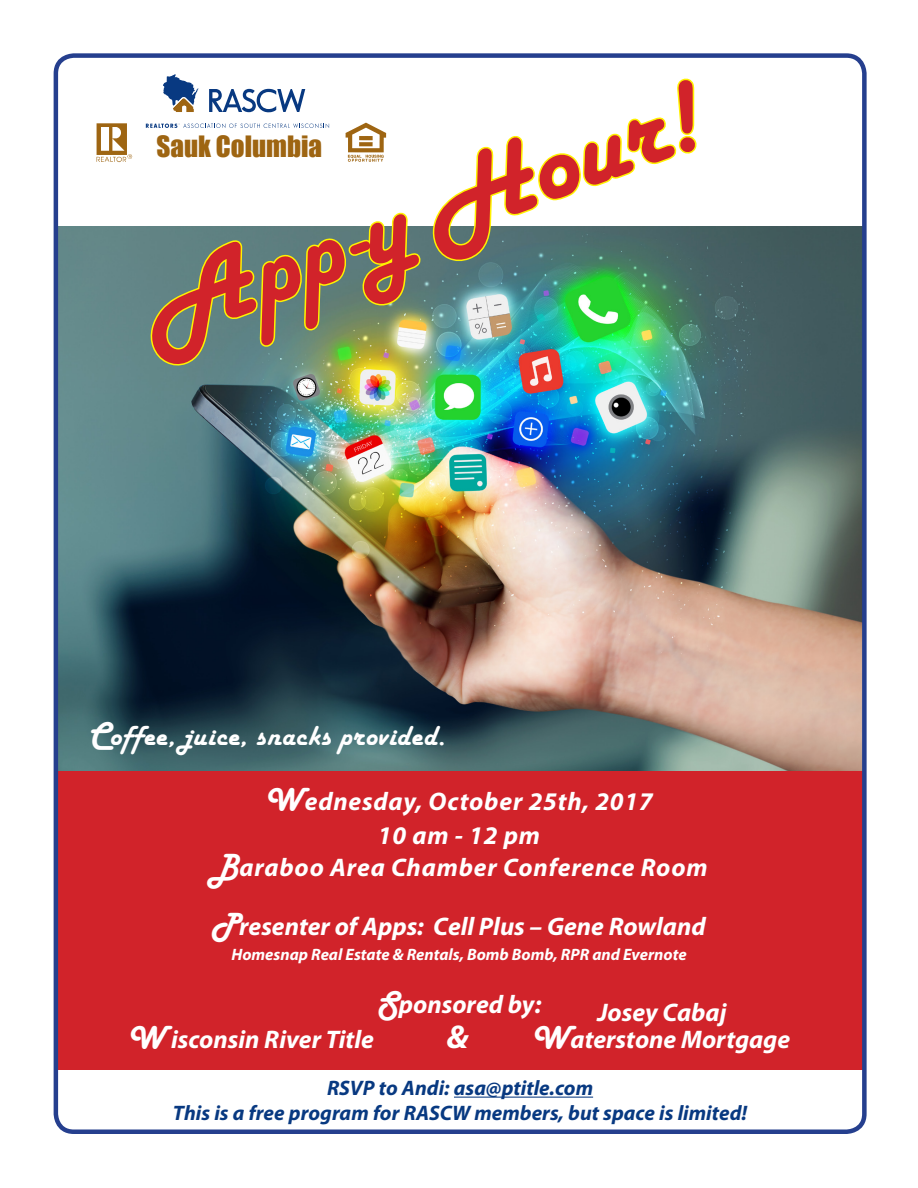
<style>
.page{position:relative;width:918px;height:1188px;background:#fff}
.page>*{position:absolute;margin:0;border:0;box-sizing:border-box;transform-origin:0 0}
.t1{font:108px "Harlow Solid";color:#d1232a}
.t2{font:italic 700 33px "Myriad Pro";color:#fff}
.t3{font:28.5px "Harlow Solid";letter-spacing:.03em;color:#fff}
.t4{font:27px "Impact";color:#9e6512}
.t5{font:italic 700 25.5px "Myriad Pro";color:#fff}
.t6{font:italic 700 25.5px "Myriad Pro";letter-spacing:.03em;color:#fff}
.Body_Copy{font:italic 700 21px "Myriad Pro";color:#083981}
.t7{font:italic 700 16.5px "Myriad Pro";color:#fff}
.s1{font-size:34.5px}
.s2{font-family:"Harlow Solid";font-weight:400;font-style:normal;font-size:33px}
</style>
<div class="page">
<div style="left:55px;top:747px;width:808px;height:386px;background:#d1232a;border-radius:18px"></div>
<img style="left:59px;top:227px;width:803px;height:543px">
<svg style="left:209px;top:89px;width:96px;height:23px"></svg>
<svg style="left:146px;top:123px;width:183px;height:5px"></svg>
<svg style="left:163px;top:74px;width:35px;height:38px"></svg>
<img style="left:96px;top:123px;width:37px;height:40px">
<img style="left:345px;top:123px;width:41px;height:39px">
<svg style="left:148px;top:212px;width:275px;height:157px;background:#879e78"></svg>
<svg style="left:430px;top:78px;width:269px;height:186px"></svg>
<div style="left:56px;top:1070px;width:808px;height:64px;background:#fff"></div>
<hr style="left:454px;top:1097px;width:139px;height:1px;background:#083981">
<div style="left:54px;top:53px;width:813px;height:1081px;border:4px solid #253f8e;border-radius:18px"></div>
<p class="t1" style="left:122px;top:258px;width:586px;rotate:-20deg">App-y Hour!</p>
<p class="t4" style="left:157px;top:125px;width:167px">Sauk Columbia</p>
<p class="t3" style="left:89px;top:720px;width:357px"><span class="s1">C</span>offee, juice, snacks provided.</p>
<p class="t6" style="left:265px;top:785px;width:389px"><span class="s2">W</span>ednesday, October 25th, 2017</p>
<p class="t5" style="left:378px;top:818px;width:164px">10 am - 12 pm</p>
<p class="t6" style="left:210px;top:851px;width:499px"><span class="s2">B</span>araboo Area Chamber Conference Room</p>
<p class="t5" style="left:212px;top:909px;width:495px"><span class="s2">P</span>resenter of Apps: Cell Plus – Gene Rowland</p>
<p class="t7" style="left:231px;top:943px;width:457px">Homesnap Real Estate &amp; Rentals, Bomb Bomb, RPR and Evernote</p>
<p class="t5" style="left:377px;top:987px;width:166px"><span class="s2">S</span>ponsored by:</p>
<p class="t5" style="left:128px;top:1023px;width:248px"><span class="s2">W</span>isconsin River Title</p>
<p class="t2" style="left:447px;top:1016px;width:23px">&amp;</p>
<p class="t5" style="left:532px;top:1023px;width:260px"><span class="s2">W</span>aterstone Mortgage</p>
<p class="Body_Copy" style="left:327px;top:1074px;width:268px">RSVP to Andi: asa@ptitle.com</p>
<p class="Body_Copy" style="left:173px;top:1100px;width:576px">This is a free program for RASCW members, but space is limited!</p>
<p class="t5" style="left:597px;top:996px;width:131px">Josey Cabaj</p>
</div>
